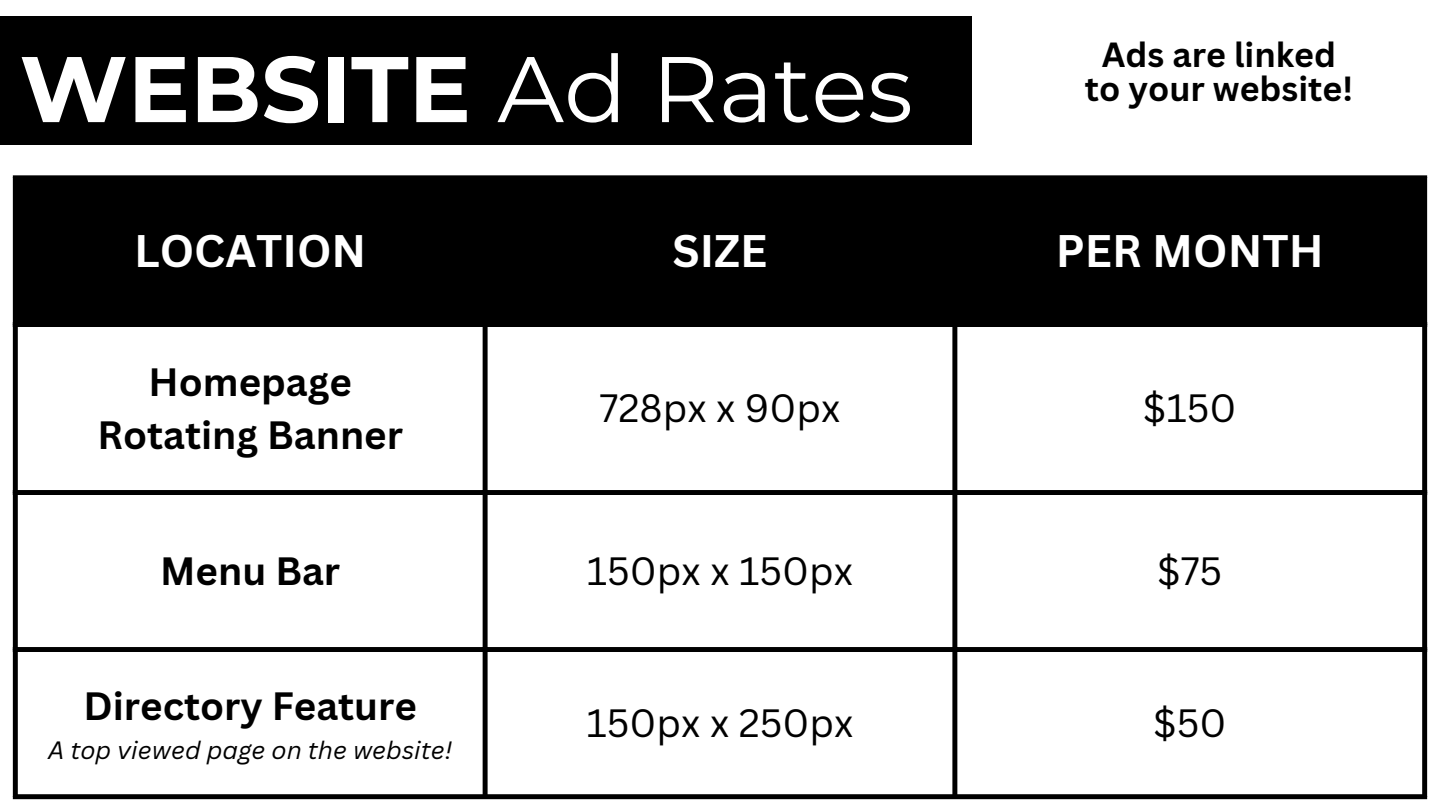
<style>
.page{position:relative;width:1440px;height:810px;background:#fff}
.page>*{position:absolute;margin:0;border:0;box-sizing:border-box;transform-origin:0 0}
.t1{font:700 93px "Montserrat";color:#fff}
.t2{font:700 44.4px "Canva Sans";color:#fff}
.t3{font:700 38.4px "Canva Sans";color:#000}
.t4{font:38.4px "Canva Sans";color:#000}
.t5{font:700 34px "Canva Sans";color:#000}
.t6{font:italic 24.4px "Canva Sans";color:#000}
.s1{font-weight:400}
</style>
<div class="page">
<div style="left:0;top:17px;width:971px;height:128px;background:#000"></div>
<div style="left:18px;top:180px;width:1404px;height:142px;background:#000"></div>
<div style="left:13px;top:180px;width:5px;height:614px;background:#000"></div>
<div style="left:483px;top:180px;width:5px;height:614px;background:#000"></div>
<div style="left:952px;top:180px;width:5px;height:614px;background:#000"></div>
<div style="left:1422px;top:180px;width:5px;height:614px;background:#000"></div>
<div style="left:13px;top:175px;width:1414px;height:5px;background:#000"></div>
<div style="left:13px;top:322px;width:1414px;height:5px;background:#000"></div>
<div style="left:13px;top:490px;width:1414px;height:5px;background:#000"></div>
<div style="left:13px;top:647px;width:1414px;height:5px;background:#000"></div>
<div style="left:13px;top:794px;width:1414px;height:5px;background:#000"></div>
<h1 class="t1" style="left:20px;top:32px;width:895px">WEBSITE <span class="s1">Ad Rates</span></h1>
<p class="t5" style="left:1102px;top:31px;width:236px">Ads are linked</p>
<p class="t5" style="left:1085px;top:64px;width:270px">to your website!</p>
<p class="t2" style="left:134px;top:220px;width:234px">LOCATION</p>
<p class="t2" style="left:673px;top:220px;width:96px">SIZE</p>
<p class="t2" style="left:1056px;top:220px;width:269px">PER MONTH</p>
<p class="t3" style="left:149px;top:355px;width:205px">Homepage</p>
<p class="t3" style="left:97px;top:408px;width:307px">Rotating Banner</p>
<p class="t4" style="left:599px;top:381px;width:242px">728px x 90px</p>
<p class="t4" style="left:1143px;top:381px;width:95px">$150</p>
<p class="t3" style="left:160px;top:544px;width:182px">Menu Bar</p>
<p class="t4" style="left:587px;top:544px;width:268px">150px x 150px</p>
<p class="t4" style="left:1157px;top:544px;width:67px">$75</p>
<p class="t3" style="left:84px;top:679px;width:335px">Directory Feature</p>
<p class="t6" style="left:48px;top:732px;width:406px">A top viewed page on the website!</p>
<p class="t4" style="left:586px;top:696px;width:268px">150px x 250px</p>
<p class="t4" style="left:1153px;top:696px;width:75px">$50</p>
</div>
